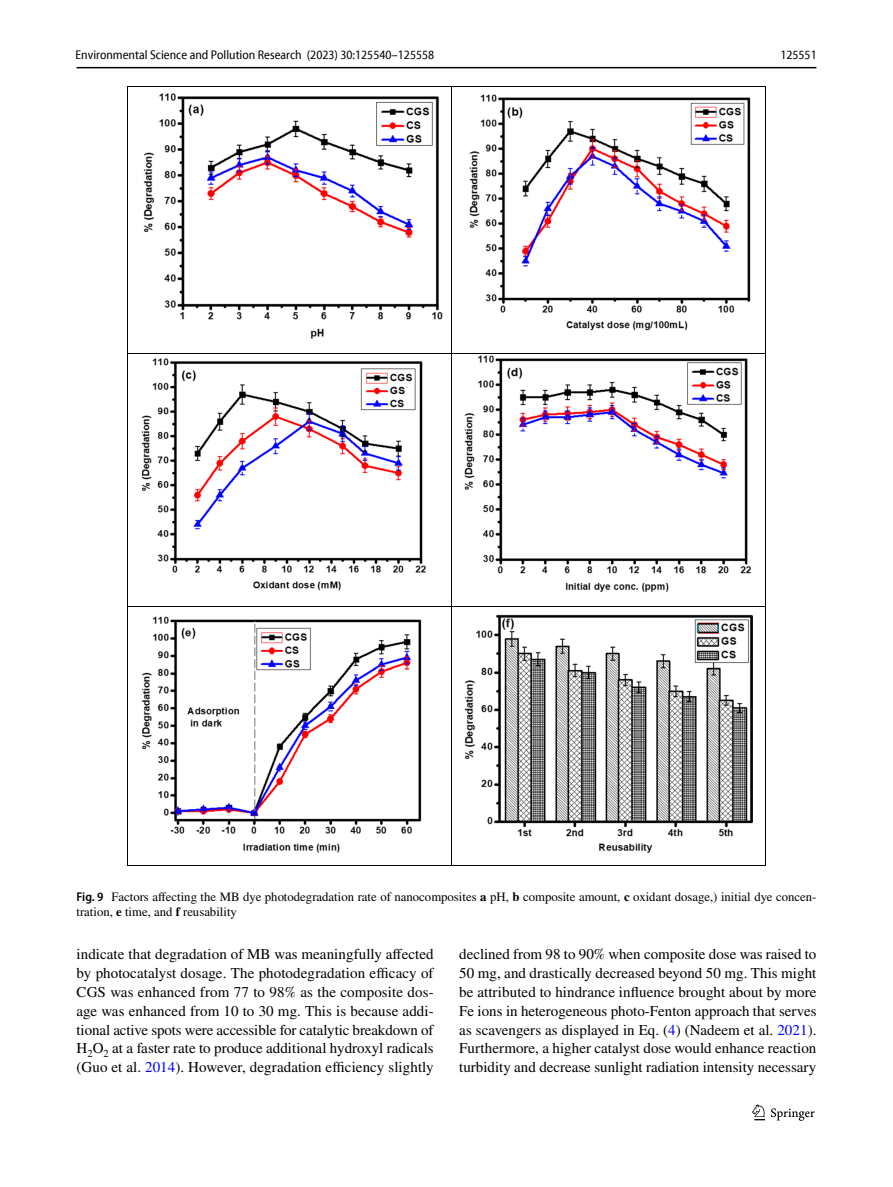
<style>
.page{position:relative;width:893px;height:1187px;background:#fff}
.page>*{position:absolute;margin:0;border:0;box-sizing:border-box;transform-origin:0 0}
.t1{font:15px/18.8px "STIX";color:#000;text-align:justify}
.t2{font:12.75px/15px "STIX";color:#000}
.t3{font:semi-condensed 12.75px "Myriad Pro Unic";color:#000}
.s1{font-family:"Myriad Pro";font-weight:600;font-stretch:semi-condensed}
.s2{font-weight:700}
.s3{color:#00f}
</style>
<div class="page">
<hr style="left:77px;top:67px;width:739px;height:1px;background:#000">
<img style="left:142px;top:94px;width:611px;height:758px">
<hr style="left:128px;top:87px;width:323px;height:1px;background:#000">
<hr style="left:452px;top:87px;width:313px;height:1px;background:#000">
<hr style="left:128px;top:87px;width:1px;height:266px;background:#000">
<hr style="left:451px;top:87px;width:1px;height:266px;background:#000">
<hr style="left:765px;top:87px;width:1px;height:266px;background:#000">
<hr style="left:128px;top:353px;width:323px;height:1px;background:#000">
<hr style="left:452px;top:353px;width:313px;height:1px;background:#000">
<hr style="left:128px;top:354px;width:1px;height:253px;background:#000">
<hr style="left:451px;top:354px;width:1px;height:253px;background:#000">
<hr style="left:765px;top:354px;width:1px;height:253px;background:#000">
<hr style="left:128px;top:606px;width:323px;height:1px;background:#000">
<hr style="left:452px;top:606px;width:313px;height:1px;background:#000">
<hr style="left:128px;top:606px;width:1px;height:259px;background:#000">
<hr style="left:128px;top:864px;width:323px;height:1px;background:#000">
<hr style="left:451px;top:606px;width:1px;height:259px;background:#000">
<hr style="left:452px;top:864px;width:313px;height:1px;background:#000">
<hr style="left:765px;top:606px;width:1px;height:259px;background:#000">
<svg style="left:752px;top:1104px;width:13px;height:16px"></svg>
<svg style="left:771px;top:1108px;width:44px;height:12px"></svg>
<p class="t3" style="left:76px;top:50px;width:360px">Environmental Science and Pollution Research (2023) 30:125540–125558</p>
<p class="t3" style="left:780px;top:50px;width:38px">125551</p>
<p class="t2" style="left:77px;top:889px;width:741px"><span class="s1">Fig. 9</span> Factors affecting the MB dye photodegradation rate of nanocomposites <span class="s2">a</span> pH, <span class="s2">b</span> composite amount, <span class="s2">c</span> oxidant dosage,) initial dye concen&shy;tration, <span class="s2">e</span> time, and <span class="s2">f</span> reusability</p>
<p class="t1" style="left:77px;top:946px;width:359px">indicate that degradation of MB was meaningfully affected by photocatalyst dosage. The photodegradation efficacy of CGS was enhanced from 77 to 98% as the composite dos&shy;age was enhanced from 10 to 30 mg. This is because addi&shy;tional active spots were accessible for catalytic breakdown of H<sub>2</sub>O<sub>2</sub> at a faster rate to produce additional hydroxyl radicals (Guo et al. <span class="s3">2014</span>). However, degradation efficiency slightly</p>
<p class="t1" style="left:459px;top:946px;width:359px">declined from 98 to 90% when composite dose was raised to 50 mg, and drastically decreased beyond 50 mg. This might be attributed to hindrance influence brought about by more Fe ions in heterogeneous photo-Fenton approach that serves as scavengers as displayed in Eq. (<span class="s3">4</span>) (Nadeem et al. <span class="s3">2021</span>).<br>Furthermore, a higher catalyst dose would enhance reaction turbidity and decrease sunlight radiation intensity necessary</p>
</div>
